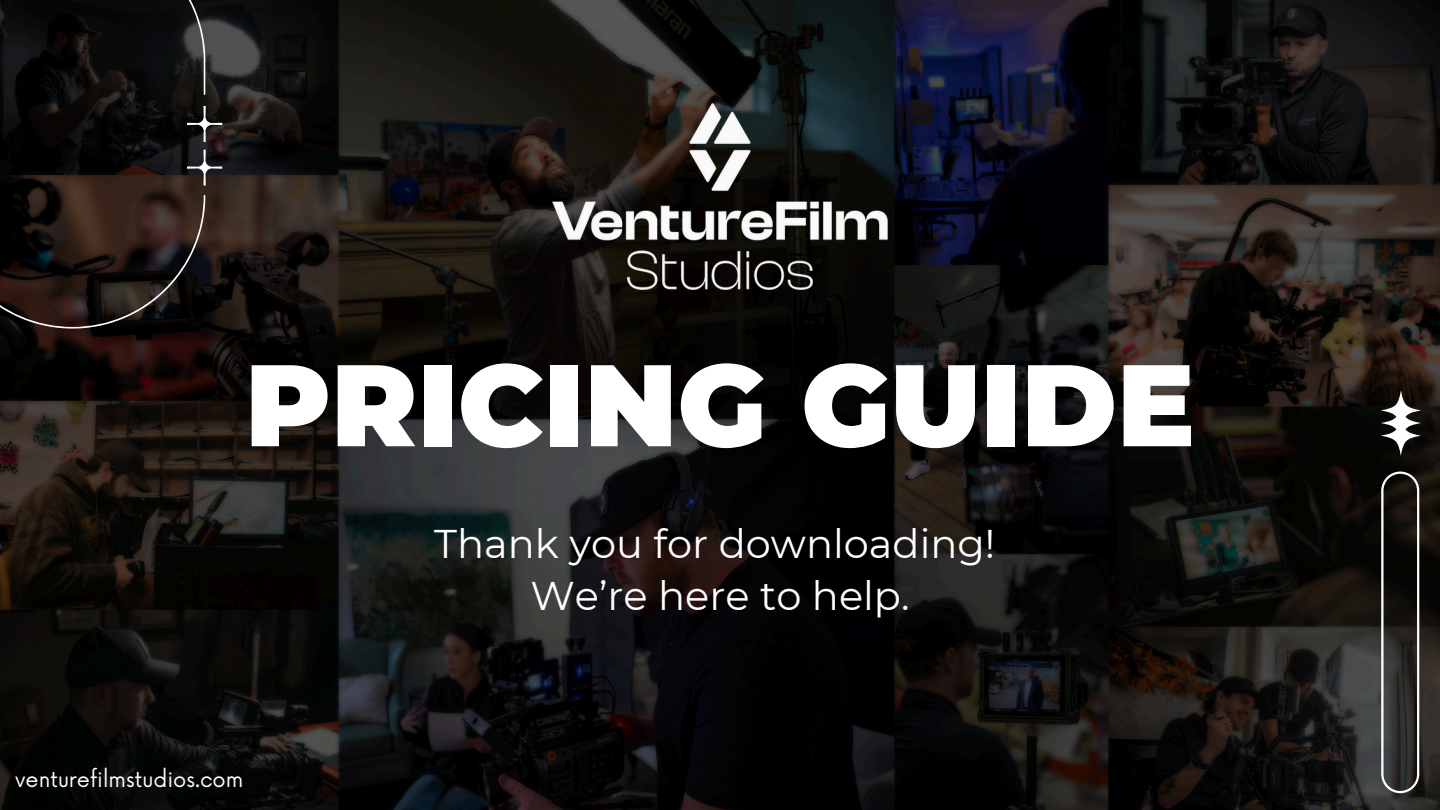
<style>
.page{position:relative;width:1440px;height:810px;background:#fff}
.page>*{position:absolute;margin:0;border:0;box-sizing:border-box;transform-origin:0 0}
.t1{font:900 115.7px "Montserrat";color:#fff}
.t2{font:40px/51.8px "Montserrat";color:#fff;text-align:center}
.t3{font:20.9px "Now";color:#fff}
</style>
<div class="page">
<img style="left:0;top:0;width:1440px;height:810px">
<svg style="left:0;top:0;width:205px;height:95px"></svg>
<svg style="left:0;top:106px;width:222px;height:223px"></svg>
<svg style="left:1381px;top:472px;width:38px;height:321px"></svg>
<svg style="left:1381px;top:391px;width:39px;height:64px"></svg>
<img style="left:552px;top:104px;width:335px;height:186px">
<p class="t1" style="left:245px;top:334px;width:951px">PRICING GUIDE</p>
<h1 class="t2" style="left:434px;top:518px;width:563px">Thank you for downloading!<br>We’re here to help.</h1>
<p class="t3" style="left:15px;top:767px;width:230px">venturefilmstudios.com</p>
</div>
